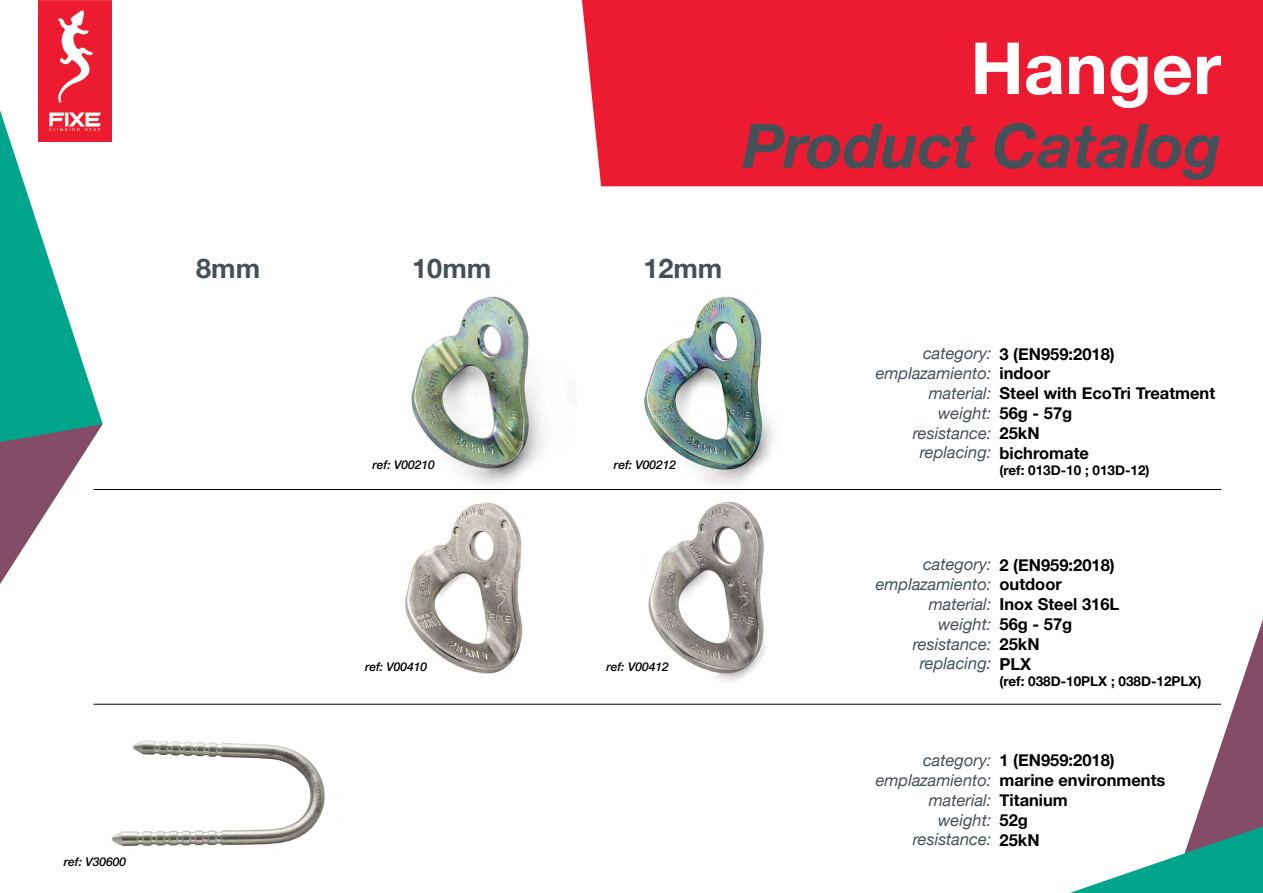
<style>
.page{position:relative;width:1263px;height:893px;background:#fff}
.page>*{position:absolute;margin:0;border:0;box-sizing:border-box;transform-origin:0 0}
.t1{font:700 72px "Helvetica Neue";color:#fff}
.t2{font:italic 700 61.5px "Helvetica Neue";color:#445159}
.t3{font:700 27px "Helvetica Neue";color:#445159}
.t4{font:italic 16.5px "Helvetica Neue";color:#445159}
.t5{font:700 16.5px "Helvetica Neue";color:#000}
.t6{font:700 13.5px "Helvetica Neue";color:#000}
.t7{font:italic 500 12px "Helvetica Neue";color:#000}
</style>
<div class="page">
<div style="left:582px;top:0;width:681px;height:186px;background:#ed1b31"></div>
<img style="left:371px;top:502px;width:200px;height:202px">
<img style="left:614px;top:502px;width:200px;height:202px">
<img style="left:411px;top:296px;width:132px;height:188px">
<img style="left:644px;top:296px;width:130px;height:189px">
<hr style="left:94px;top:489px;width:1127px;height:1px;background:#000">
<hr style="left:94px;top:704px;width:1127px;height:1px;background:#000">
<img style="left:112px;top:740px;width:213px;height:107px">
<img style="left:38px;top:0;width:73px;height:141px">
<svg style="left:0;top:110px;width:103px;height:474px"></svg>
<svg style="left:1069px;top:619px;width:194px;height:274px"></svg>
<p class="t3" style="left:196px;top:247px;width:65px">8mm</p>
<p class="t7" style="left:64px;top:851px;width:64px">ref: V30600</p>
<p class="t1" style="left:970px;top:12px;width:252px">Hanger</p>
<p class="t2" style="left:743px;top:98px;width:480px">Product Catalog</p>
<p class="t3" style="left:412px;top:247px;width:80px">10mm</p>
<p class="t3" style="left:643px;top:247px;width:80px">12mm</p>
<p class="t7" style="left:372px;top:455px;width:64px">ref: V00210</p>
<p class="t7" style="left:614px;top:455px;width:64px">ref: V00212</p>
<p class="t4" style="left:923px;top:341px;width:70px">category:</p>
<p class="t4" style="left:876px;top:361px;width:117px">emplazamiento:</p>
<p class="t4" style="left:929px;top:381px;width:64px">material:</p>
<p class="t4" style="left:938px;top:401px;width:55px">weight:</p>
<p class="t4" style="left:913px;top:421px;width:80px">resistance:</p>
<p class="t4" style="left:920px;top:440px;width:73px">replacing:</p>
<p class="t5" style="left:999px;top:341px;width:117px">3 (EN959:2018)</p>
<p class="t5" style="left:999px;top:361px;width:52px">indoor</p>
<p class="t5" style="left:999px;top:380px;width:217px">Steel with EcoTri Treatment</p>
<p class="t5" style="left:999px;top:400px;width:74px">56g - 57g</p>
<p class="t5" style="left:999px;top:420px;width:42px">25kN</p>
<p class="t5" style="left:999px;top:440px;width:91px">bichromate</p>
<p class="t6" style="left:999px;top:459px;width:152px">(ref: 013D-10 ; 013D-12)</p>
<p class="t7" style="left:365px;top:656px;width:64px">ref: V00410</p>
<p class="t7" style="left:606px;top:656px;width:64px">ref: V00412</p>
<p class="t4" style="left:923px;top:552px;width:70px">category:</p>
<p class="t4" style="left:876px;top:572px;width:117px">emplazamiento:</p>
<p class="t4" style="left:929px;top:592px;width:64px">material:</p>
<p class="t4" style="left:938px;top:612px;width:55px">weight:</p>
<p class="t4" style="left:913px;top:632px;width:80px">resistance:</p>
<p class="t4" style="left:920px;top:651px;width:73px">replacing:</p>
<p class="t5" style="left:999px;top:552px;width:117px">2 (EN959:2018)</p>
<p class="t5" style="left:999px;top:572px;width:64px">outdoor</p>
<p class="t5" style="left:999px;top:591px;width:121px">Inox Steel 316L</p>
<p class="t5" style="left:999px;top:611px;width:74px">56g - 57g</p>
<p class="t5" style="left:999px;top:631px;width:42px">25kN</p>
<p class="t5" style="left:999px;top:651px;width:33px">PLX</p>
<p class="t6" style="left:999px;top:670px;width:204px">(ref: 038D-10PLX ; 038D-12PLX)</p>
<p class="t4" style="left:923px;top:748px;width:70px">category:</p>
<p class="t4" style="left:876px;top:768px;width:117px">emplazamiento:</p>
<p class="t4" style="left:929px;top:788px;width:64px">material:</p>
<p class="t4" style="left:938px;top:808px;width:55px">weight:</p>
<p class="t4" style="left:913px;top:828px;width:80px">resistance:</p>
<p class="t5" style="left:999px;top:748px;width:117px">1 (EN959:2018)</p>
<p class="t5" style="left:999px;top:767px;width:167px">marine environments</p>
<p class="t5" style="left:999px;top:787px;width:70px">Titanium</p>
<p class="t5" style="left:999px;top:807px;width:30px">52g</p>
<p class="t5" style="left:999px;top:827px;width:42px">25kN</p>
</div>
